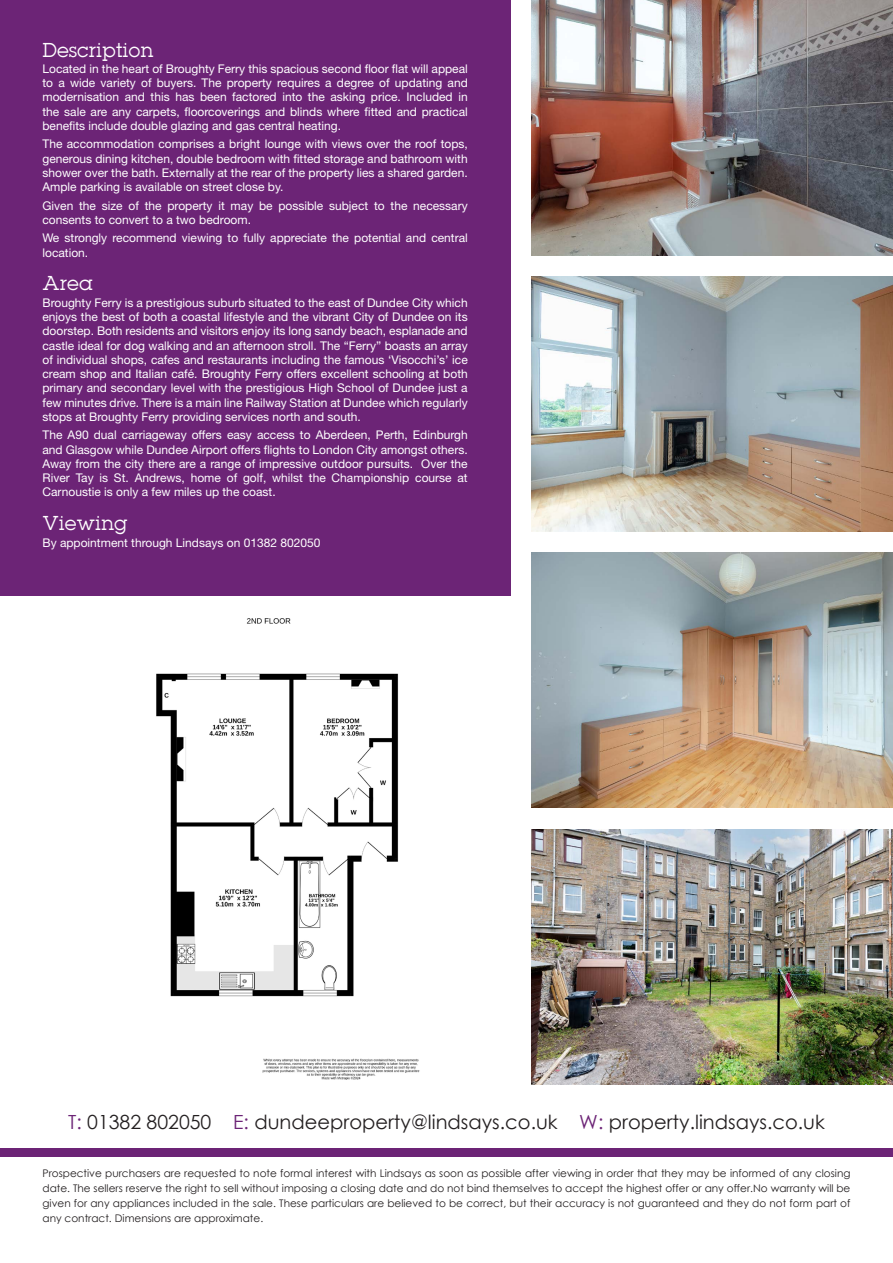
<style>
.page{position:relative;width:893px;height:1263px;background:#fff}
.page>*{position:absolute;margin:0;border:0;box-sizing:border-box;transform-origin:0 0}
.t1{font:19.5px "Century Gothic";color:#231f20}
.t2{font:18px "Lubalin";color:#fff}
.t3{font:12px/14.2px "Helvetica Neue LT Std";color:#fff;text-align:justify}
.t4{font:10.5px/15px "Century Gothic";color:#231f20;text-align:justify}
.s1{color:#6c2476}
</style>
<div class="page">
<div style="left:0;top:0;width:510px;height:595px;background:#6c2476"></div>
<div style="left:0;top:1148px;width:893px;height:9px;background:#6c2476"></div>
<img style="left:531px;top:0;width:362px;height:255px">
<img style="left:531px;top:276px;width:362px;height:255px">
<img style="left:531px;top:553px;width:362px;height:255px">
<img style="left:531px;top:829px;width:362px;height:255px">
<img style="left:156px;top:618px;width:264px;height:462px">
<h2 class="t2" style="left:43px;top:38px;width:113px">Description</h2>
<p class="t3" style="left:43px;top:61px;width:427px">Located in the heart of Broughty Ferry this spacious second floor flat will appeal to a wide variety of buyers. The property requires a degree of updating and modernisation and this has been factored into the asking price. Included in the sale are any carpets, floorcoverings and blinds where fitted and practical benefits include double glazing and gas central heating.</p>
<p class="t3" style="left:43px;top:137px;width:427px">The accommodation comprises a bright lounge with views over the roof tops, generous dining kitchen, double bedroom with fitted storage and bathroom with shower over the bath. Externally at the rear of the property lies a shared garden.<br>Ample parking is available on street close by.</p>
<p class="t3" style="left:43px;top:198px;width:427px">Given the size of the property it may be possible subject to the necessary consents to convert to a two bedroom.</p>
<p class="t3" style="left:43px;top:231px;width:427px">We strongly recommend viewing to fully appreciate the potential and central location.</p>
<h2 class="t2" style="left:43px;top:271px;width:52px">Area</h2>
<p class="t3" style="left:43px;top:295px;width:427px">Broughty Ferry is a prestigious suburb situated to the east of Dundee City which enjoys the best of both a coastal lifestyle and the vibrant City of Dundee on its doorstep. Both residents and visitors enjoy its long sandy beach, esplanade and castle ideal for dog walking and an afternoon stroll. The “Ferry” boasts an array of individual shops, cafes and restaurants including the famous ‘Visocchi’s’ ice cream shop and Italian café. Broughty Ferry offers excellent schooling at both primary and secondary level with the prestigious High School of Dundee just a few minutes drive. There is a main line Railway Station at Dundee which regularly stops at Broughty Ferry providing services north and south.</p>
<p class="t3" style="left:43px;top:428px;width:427px">The A90 dual carriageway offers easy access to Aberdeen, Perth, Edinburgh and Glasgow while Dundee Airport offers flights to London City amongst others.<br>Away from the city there are a range of impressive outdoor pursuits. Over the River Tay is St. Andrews, home of golf, whilst the Championship course at Carnoustie is only a few miles up the coast.</p>
<h2 class="t2" style="left:43px;top:511px;width:87px">Viewing</h2>
<p class="t3" style="left:43px;top:535px;width:279px">By appointment through Lindsays on 01382 802050</p>
<h1 class="t1" style="left:68px;top:1108px;width:758px"><span class="s1">T:</span> 01382 802050 <span class="s1">E:</span> dundeeproperty@lindsays.co.uk <span class="s1">W:</span> property.lindsays.co.uk</h1>
<p class="t4" style="left:43px;top:1166px;width:809px">Prospective purchasers are requested to note formal interest with Lindsays as soon as possible after viewing in order that they may be informed of any closing date. The sellers reserve the right to sell without imposing a closing date and do not bind themselves to accept the highest offer or any offer.No warranty will be given for any appliances included in the sale. These particulars are believed to be correct, but their accuracy is not guaranteed and they do not form part of any contract. Dimensions are approximate.</p>
</div>
